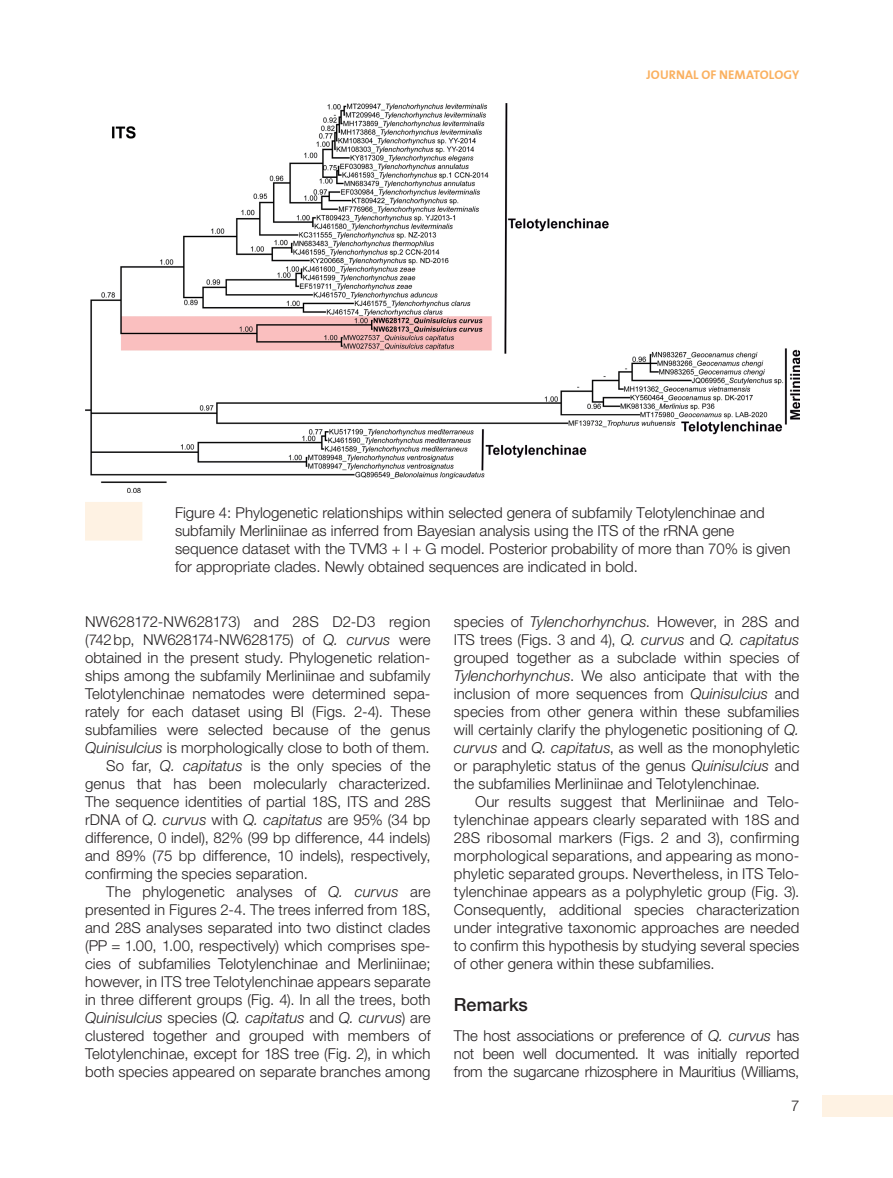
<style>
.page{position:relative;width:893px;height:1178px;background:#fff}
.page>*{position:absolute;margin:0;border:0;box-sizing:border-box;transform-origin:0 0}
.pSec2ttl{font:500 18px "Helvetica Neue LT Com";letter-spacing:.005em;color:#231f20}
.pPara{font:300 15px/18px "Helvetica Neue LT Pro";letter-spacing:.005em;color:#231f20;text-align:justify}
.pFirstpara{font:300 15px/18px "Helvetica Neue LT Pro";letter-spacing:.005em;color:#231f20}
.pfigure_caption2{font:300 15px/18px "Helvetica Neue LT Pro";color:#231f20}
.t1{font:700 12.75px "The Mix Plain";letter-spacing:.01em;color:#fab05f}
.s1{font-family:"Helvetica Neue LT Std";font-style:italic}
</style>
<div class="page">
<div style="left:823px;top:1095px;width:70px;height:21px;background:#fef2e3"></div>
<img style="left:85px;top:103px;width:714px;height:389px">
<div style="left:85px;top:502px;width:57px;height:39px;background:#fef2e3"></div>
<p class="t1" style="left:646px;top:64px;width:154px">JOURNAL OF NEMATOLOGY</p>
<p class="pfigure_caption2" style="left:175px;top:503px;width:617px">Figure 4: Phylogenetic relationships within selected genera of subfamily Telotylenchinae and subfamily Merliniinae as inferred from Bayesian analysis using the ITS of the rRNA gene sequence dataset with the TVM3 + I + G model. Posterior probability of more than 70% is given for appropriate clades. Newly obtained sequences are indicated in bold.</p>
<p class="pFirstpara" style="left:85px;top:613px;width:347px">NW628172-NW628173) and 28S D2-D3 region (742bp, NW628174-NW628175) of <span class="s1">Q. curvus</span> were obtained in the present study. Phylogenetic relation&shy;ships among the subfamily Merliniinae and subfamily Telotylenchinae nematodes were determined sepa&shy;rately for each dataset using BI (Figs. 2-4). These subfamilies were selected because of the genus <span class="s1">Quinisulcius</span> is morphologically close to both of them.</p>
<p class="pPara" style="left:85px;top:757px;width:347px;text-indent:21px">So far, <span class="s1">Q. capitatus</span> is the only species of the genus that has been molecularly characterized.<br>The sequence identities of partial 18S, ITS and 28S rDNA of <span class="s1">Q. curvus</span> with <span class="s1">Q. capitatus</span> are 95% (34 bp difference, 0 indel), 82% (99 bp difference, 44 indels) and 89% (75 bp difference, 10 indels), respectively, confirming the species separation.</p>
<p class="pPara" style="left:85px;top:883px;width:347px;text-align:left;text-indent:21px">The phylogenetic analyses of <span class="s1">Q. curvus</span> are presented in Figures 2-4. The trees inferred from 18S, and 28S analyses separated into two distinct clades (PP = 1.00, 1.00, respectively) which comprises spe&shy;cies of subfamilies Telotylenchinae and Merliniinae; however, in ITS tree Telotylenchinae appears separate in three different groups (Fig. 4). In all the trees, both <span class="s1">Quinisulcius</span> species (<span class="s1">Q. capitatus</span> and <span class="s1">Q. curvus</span>) are clustered together and grouped with members of Telotylenchinae, except for 18S tree (Fig. 2), in which both species appeared on separate branches among</p>
<p class="pPara" style="left:454px;top:613px;width:347px">species of <span class="s1">Tylenchorhynchus</span>. However, in 28S and ITS trees (Figs. 3 and 4), <span class="s1">Q. curvus</span> and <span class="s1">Q. capitatus </span>grouped together as a subclade within species of <span class="s1">Tylenchorhynchus</span>. We also anticipate that with the inclusion of more sequences from <span class="s1">Quinisulcius</span> and species from other genera within these subfamilies will certainly clarify the phylogenetic positioning of <span class="s1">Q. curvus</span> and <span class="s1">Q. capitatus</span>, as well as the monophyletic or paraphyletic status of the genus <span class="s1">Quinisulcius</span> and the subfamilies Merliniinae and Telotylenchinae.</p>
<p class="pPara" style="left:454px;top:793px;width:347px;text-align:left;text-indent:21px">Our results suggest that Merliniinae and Telo&shy;tylenchinae appears clearly separated with 18S and 28S ribosomal markers (Figs. 2 and 3), confirming morphological separations, and appearing as mono&shy;phyletic separated groups. Nevertheless, in ITS Telo&shy;tylenchinae appears as a polyphyletic group (Fig. 3).<br>Consequently, additional species characterization under integrative taxonomic approaches are needed to confirm this hypothesis by studying several species of other genera within these subfamilies.</p>
<p class="pSec2ttl" style="left:454px;top:993px;width:75px">Remarks</p>
<p class="pFirstpara" style="left:454px;top:1027px;width:347px;text-align:justify">The host associations or preference of <span class="s1">Q. curvus</span> has not been well documented. It was initially reported from the sugarcane rhizosphere in Mauritius (Williams,</p>
<p class="pPara" style="left:791px;top:1096px;width:10px">7</p>
</div>
